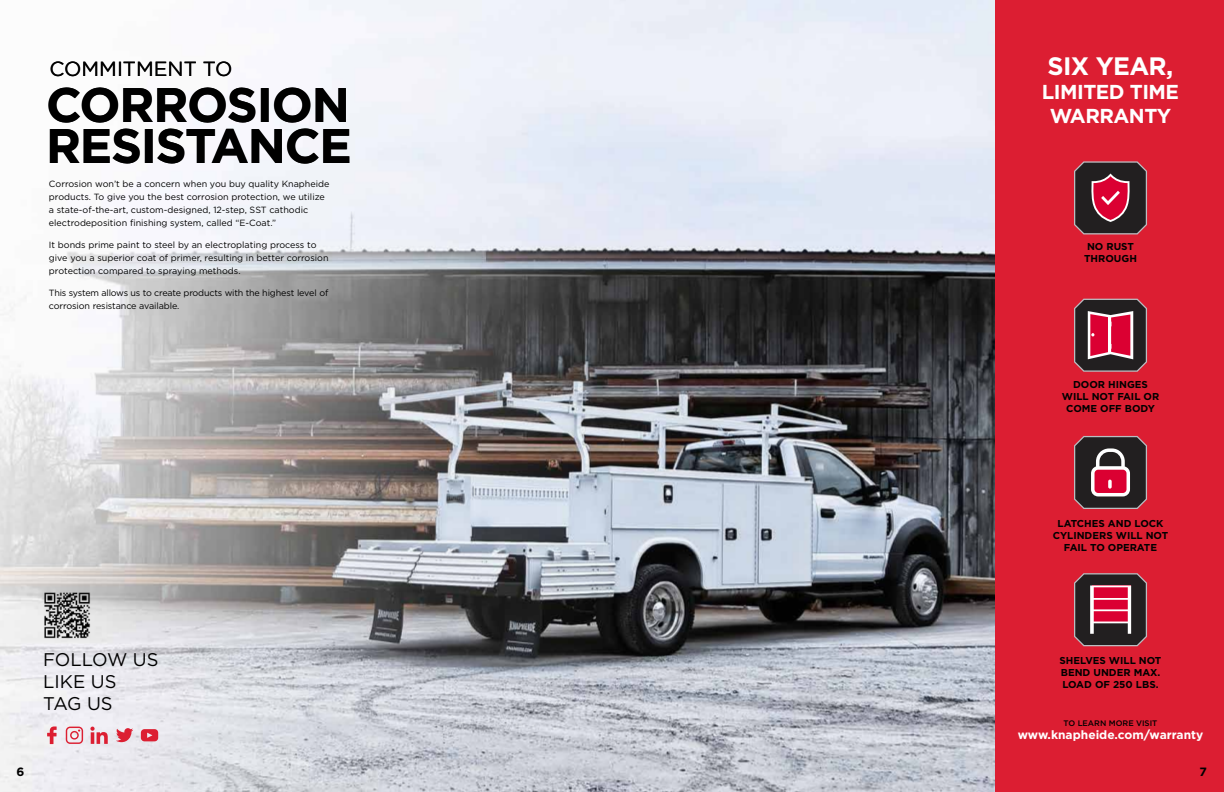
<style>
.page{position:relative;width:1224px;height:792px;background:#fff}
.page>*{position:absolute;margin:0;border:0;box-sizing:border-box;transform-origin:0 0}
.t1{font:700 48.4px/40.9px "Gotham";letter-spacing:-.025em;color:#000}
.t2{font:700 25.2px "Gotham";letter-spacing:-.025em;color:#fff}
.t3{font:20.5px "Gotham";color:#000}
.t4{font:700 20.2px/24.2px "Gotham";letter-spacing:-.025em;color:#fff;text-align:center}
.t5{font:18.3px/22px "Gotham";color:#000}
.t6{font:700 12px "Gotham";color:#fff}
.t7{font:700 12px "Gotham";color:#000}
.t8{font:700 10px/12px "Gotham";color:#000}
.t9{font:9px/13px "Gotham";color:#000}
.t10{font:9px/13px "Gotham";letter-spacing:-.02em;color:#000}
.t11{font:500 8px "Gotham";color:#000}
</style>
<div class="page">
<img style="left:0;top:0;width:995px;height:792px">
<svg style="left:47px;top:726px;width:10px;height:18px"></svg>
<svg style="left:66px;top:727px;width:17px;height:17px"></svg>
<svg style="left:90px;top:727px;width:18px;height:17px"></svg>
<svg style="left:116px;top:728px;width:17px;height:14px"></svg>
<svg style="left:141px;top:729px;width:17px;height:12px"></svg>
<img style="left:45px;top:589px;width:48px;height:51px">
<div style="left:995px;top:0;width:229px;height:792px;background:#dc1e32"></div>
<svg style="left:1074px;top:299px;width:73px;height:73px;background:#7a3947"></svg>
<svg style="left:1074px;top:436px;width:73px;height:73px;background:#633d45"></svg>
<svg style="left:1074px;top:573px;width:73px;height:73px;background:#6e3a46"></svg>
<svg style="left:1074px;top:161px;width:73px;height:73px;background:#632f3b"></svg>
<h3 class="t3" style="left:49px;top:56px;width:185px">COMMITMENT TO</h3>
<h1 class="t1" style="left:46px;top:84px;width:307px">CORROSION<br>RESISTANCE</h1>
<p class="t9" style="left:49px;top:177px;width:282px">Corrosion won’t be a concern when you buy quality Knapheide products. To give you the best corrosion protection, we utilize a state-of-the-art, custom-designed, 12-step, SST cathodic electrodeposition finishing system, called “E-Coat.”</p>
<p class="t9" style="left:49px;top:238px;width:281px">It bonds prime paint to steel by an electroplating process to give you a superior coat of primer, resulting in better corrosion protection compared to spraying methods.</p>
<p class="t10" style="left:49px;top:286px;width:281px">This system allows us to create products with the highest level of corrosion resistance available.</p>
<h3 class="t5" style="left:43px;top:648px;width:117px">FOLLOW US<br>LIKE US<br>TAG US</h3>
<h3 class="t7" style="left:17px;top:764px;width:9px">6</h3>
<h2 class="t2" style="left:1048px;top:49px;width:127px">SIX YEAR,</h2>
<h3 class="t4" style="left:1042px;top:80px;width:139px">LIMITED TIME<br>WARRANTY</h3>
<p class="t8" style="left:1084px;top:241px;width:54px">NO RUST<br>THROUGH</p>
<p class="t8" style="left:1062px;top:379px;width:99px;text-align:center">DOOR HINGES<br>WILL NOT FAIL OR<br>COME OFF BODY</p>
<p class="t8" style="left:1053px;top:517px;width:117px;text-align:center">LATCHES AND LOCK<br>CYLINDERS WILL NOT<br>FAIL TO OPERATE</p>
<p class="t8" style="left:1060px;top:654px;width:103px">SHELVES WILL NOT<br>BEND UNDER MAX.<br>LOAD OF 250 LBS.</p>
<p class="t11" style="left:1064px;top:718px;width:95px">TO LEARN MORE VISIT</p>
<h3 class="t6" style="left:1018px;top:727px;width:187px">www.knapheide.com/warranty</h3>
<h3 class="t7" style="left:1200px;top:764px;width:9px">7</h3>
</div>
